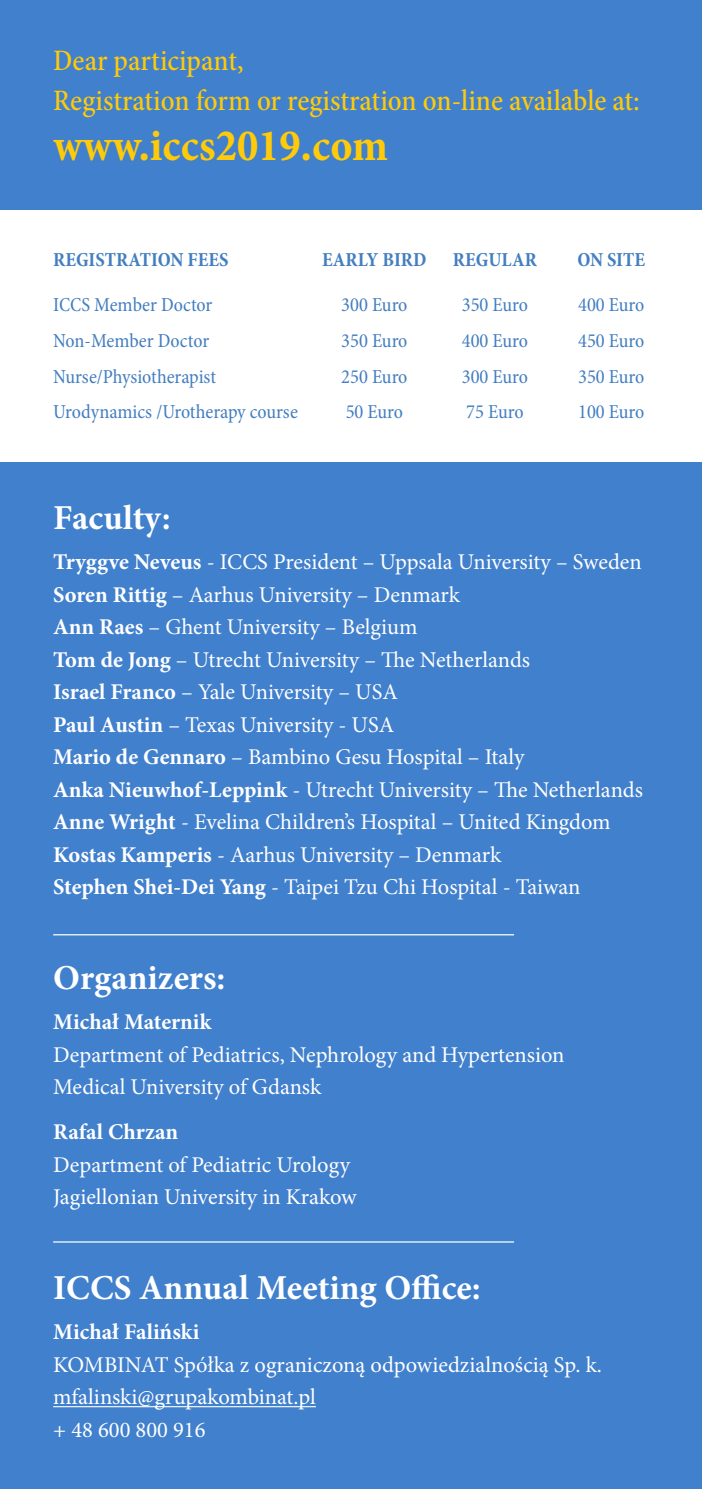
<style>
.page{position:relative;width:702px;height:1489px;background:#fff}
.page>*{position:absolute;margin:0;border:0;box-sizing:border-box;transform-origin:0 0}
.t1{font:45px "Minion Pro Bold Cn Capt";color:#feca0a}
.t2{font:700 35px "Minion Pro";color:#fff}
.t3{font:500 condensed 30px "Minion Pro";letter-spacing:-.005em;color:#feca0a}
.t4{font:22.5px "Minion Pro";color:#fff}
.t5{font:700 22.5px "Minion Pro";color:#fff}
.t6{font:condensed 20px "Minion Pro";color:#437ec1}
.t7{font:700 condensed 20px "Minion Pro";color:#437ec1}
.s1{font-weight:700}
</style>
<div class="page">
<div style="left:0;top:462px;width:702px;height:1026px;background:#4180cd"></div>
<div style="left:0;top:0;width:702px;height:209px;background:#4180cd"></div>
<hr style="left:53px;top:1405px;width:263px;height:1px;background:#fff">
<hr style="left:53px;top:934px;width:461px;height:1px;background:#fff">
<hr style="left:53px;top:1241px;width:461px;height:1px;background:#fff">
<p class="t3" style="left:53px;top:41px;width:192px">Dear participant,</p>
<p class="t3" style="left:53px;top:81px;width:588px">Registration form or registration on-line available at:</p>
<p class="t1" style="left:53px;top:114px;width:336px">www.iccs2019.com</p>
<p class="t7" style="left:53px;top:246px;width:177px">REGISTRATION FEES</p>
<p class="t7" style="left:322px;top:246px;width:106px">EARLY BIRD</p>
<p class="t7" style="left:453px;top:246px;width:85px">REGULAR</p>
<p class="t7" style="left:577px;top:246px;width:69px">ON SITE</p>
<p class="t6" style="left:53px;top:291px;width:161px">ICCS Member Doctor</p>
<p class="t6" style="left:341px;top:291px;width:68px">300 Euro</p>
<p class="t6" style="left:462px;top:291px;width:68px">350 Euro</p>
<p class="t6" style="left:578px;top:291px;width:68px">400 Euro</p>
<p class="t6" style="left:53px;top:327px;width:157px">Non-Member Doctor</p>
<p class="t6" style="left:341px;top:327px;width:68px">350 Euro</p>
<p class="t6" style="left:462px;top:327px;width:68px">400 Euro</p>
<p class="t6" style="left:578px;top:327px;width:68px">450 Euro</p>
<p class="t6" style="left:53px;top:363px;width:164px">Nurse/Physiotherapist</p>
<p class="t6" style="left:341px;top:363px;width:68px">250 Euro</p>
<p class="t6" style="left:462px;top:363px;width:68px">300 Euro</p>
<p class="t6" style="left:578px;top:363px;width:68px">350 Euro</p>
<p class="t6" style="left:53px;top:399px;width:246px">Urodynamics /Urotherapy course</p>
<p class="t6" style="left:346px;top:399px;width:59px">50 Euro</p>
<p class="t6" style="left:466px;top:399px;width:59px">75 Euro</p>
<p class="t6" style="left:578px;top:399px;width:68px">100 Euro</p>
<p class="t2" style="left:53px;top:493px;width:119px">Faculty:</p>
<p class="t4" style="left:53px;top:546px;width:590px"><span class="s1">Tryggve Neveus</span> - ICCS President – Uppsala University – Sweden</p>
<p class="t4" style="left:53px;top:579px;width:408px"><span class="s1">Soren Rittig</span> – Aarhus University – Denmark</p>
<p class="t4" style="left:53px;top:611px;width:366px"><span class="s1">Ann Raes</span> – Ghent University – Belgium</p>
<p class="t4" style="left:53px;top:644px;width:478px"><span class="s1">Tom de Jong</span> – Utrecht University – The Netherlands</p>
<p class="t4" style="left:53px;top:676px;width:346px"><span class="s1">Israel Franco</span> – Yale University – USA</p>
<p class="t4" style="left:53px;top:709px;width:343px"><span class="s1">Paul Austin</span> – Texas University - USA</p>
<p class="t4" style="left:53px;top:741px;width:472px"><span class="s1">Mario de Gennaro</span> – Bambino Gesu Hospital – Italy</p>
<p class="t4" style="left:53px;top:774px;width:591px"><span class="s1">Anka Nieuwhof-Leppink</span> - Utrecht University – The Netherlands</p>
<p class="t4" style="left:53px;top:806px;width:559px"><span class="s1">Anne Wright</span> - Evelina Children’s Hospital – United Kingdom</p>
<p class="t4" style="left:53px;top:839px;width:449px"><span class="s1">Kostas Kamperis</span> - Aarhus University – Denmark</p>
<p class="t4" style="left:53px;top:871px;width:529px"><span class="s1">Stephen Shei-Dei Yang</span> - Taipei Tzu Chi Hospital - Taiwan</p>
<p class="t2" style="left:53px;top:953px;width:174px">Organizers:</p>
<p class="t5" style="left:53px;top:1006px;width:160px">Michał Maternik</p>
<p class="t4" style="left:53px;top:1039px;width:513px">Department of Pediatrics, Nephrology and Hypertension</p>
<p class="t4" style="left:53px;top:1071px;width:269px">Medical University of Gdansk</p>
<p class="t5" style="left:53px;top:1116px;width:126px">Rafal Chrzan</p>
<p class="t4" style="left:53px;top:1149px;width:298px">Department of Pediatric Urology</p>
<p class="t4" style="left:53px;top:1181px;width:305px">Jagiellonian University in Krakow</p>
<p class="t2" style="left:53px;top:1263px;width:429px">ICCS Annual Meeting Office:</p>
<p class="t5" style="left:53px;top:1316px;width:148px">Michał Faliński</p>
<p class="t4" style="left:53px;top:1349px;width:550px">KOMBINAT Spółka z ograniczoną odpowiedzialnością Sp. k.</p>
<p class="t4" style="left:53px;top:1381px;width:264px">mfalinski@grupakombinat.pl</p>
<p class="t4" style="left:53px;top:1414px;width:154px">+ 48 600 800 916</p>
</div>
